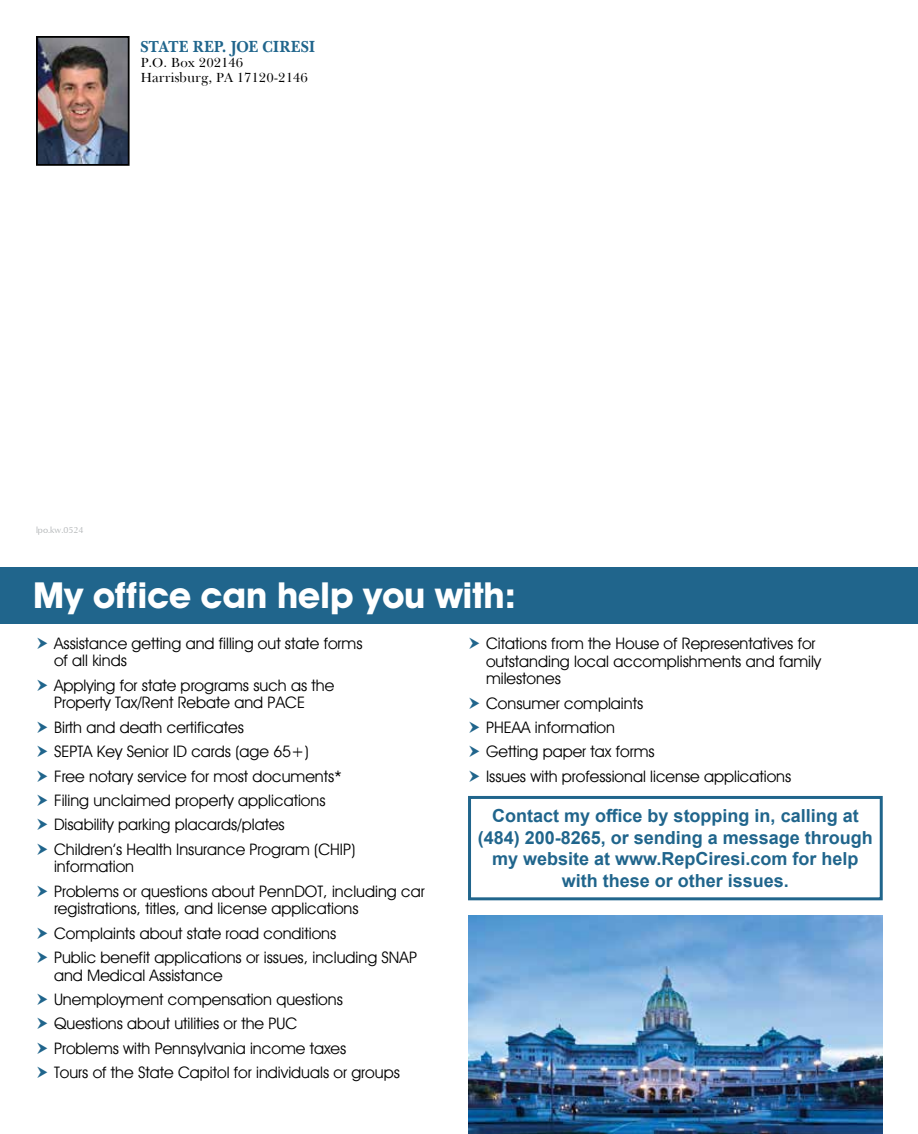
<style>
.page{position:relative;width:918px;height:1134px;background:#fff}
.page>*{position:absolute;margin:0;border:0;box-sizing:border-box;transform-origin:0 0}
.t1{font:36px "Avant Guard Bold SWFTE";color:#fff}
.t2{font:700 18px/21.6px "Arial";color:#20658c;text-align:center}
.t3{font:16.5px "Baskerton Bold SWFTE";letter-spacing:-.01em;color:#20658c;scale:.9 1}
.t4{font:15.9px/24.5px "Avant Guard Regular SWFTE";color:#000}
.t5{font:13.5px/15px "Baskerton Regular SWFTE";color:#000}
.t6{font:9px "Optimum";color:#b1b4b6}
</style>
<div class="page">
<hr style="left:917px;top:0;width:1px;height:330px;background:#20658c">
<img style="left:39px;top:39px;width:88px;height:124px">
<div style="left:36px;top:36px;width:94px;height:130px;border:2px solid #000"></div>
<div style="left:0;top:567px;width:918px;height:57px;background:#20658c"></div>
<hr style="left:0;top:0;width:1px;height:596px;background:#fcd063">
<div style="left:468px;top:796px;width:415px;height:104px;border:3px solid #20658c"></div>
<img style="left:468px;top:916px;width:415px;height:218px">
<p class="t3" style="left:140px;top:36px;width:196px">STATE REP. JOE CIRESI</p>
<p class="t5" style="left:140px;top:55px;width:169px">P.O. Box 202146<br>Harrisburg, PA 17120-2146</p>
<p class="t6" style="left:36px;top:524px;width:49px">lpo.kw.0524</p>
<h1 class="t1" style="left:33px;top:572px;width:485px">My office can help you with:</h1>
<p class="t4" style="left:54px;top:634px;width:310px;line-height:17.7px">Assistance getting and filling out state forms of all kinds</p>
<p class="t4" style="left:54px;top:676px;width:282px;line-height:17.7px">Applying for state programs such as the<br>Property Tax/Rent Rebate and PACE</p>
<p class="t4" style="left:54px;top:715px;width:303px">Birth and death certificates<br>SEPTA Key Senior ID cards (age 65+)<br>Free notary service for most documents* Filing unclaimed property applications Disability parking placards/plates Children’s Health Insurance Program (CHIP)</p>
<p class="t4" style="left:54px;top:854px;width:372px">information<br>Problems or questions about PennDOT, including car</p>
<p class="t4" style="left:54px;top:896px;width:365px">registrations, titles, and license applications<br>Complaints about state road conditions<br>Public benefit applications or issues, including SNAP</p>
<p class="t4" style="left:54px;top:963px;width:347px">and Medical Assistance<br>Unemployment compensation questions Questions about utilities or the PUC<br>Problems with Pennsylvania income taxes<br>Tours of the State Capitol for individuals or groups</p>
<p class="t4" style="left:486px;top:634px;width:337px;line-height:17.7px">Citations from the House of Representatives for outstanding local accomplishments and family milestones</p>
<p class="t4" style="left:486px;top:691px;width:307px">Consumer complaints<br>PHEAA information<br>Getting paper tax forms<br>Issues with professional license applications</p>
<p class="t2" style="left:478px;top:805px;width:397px">Contact my office by stopping in, calling at (484) 200-8265, or sending a message through my website at www.RepCiresi.com for help with these or other issues.</p>
</div>
